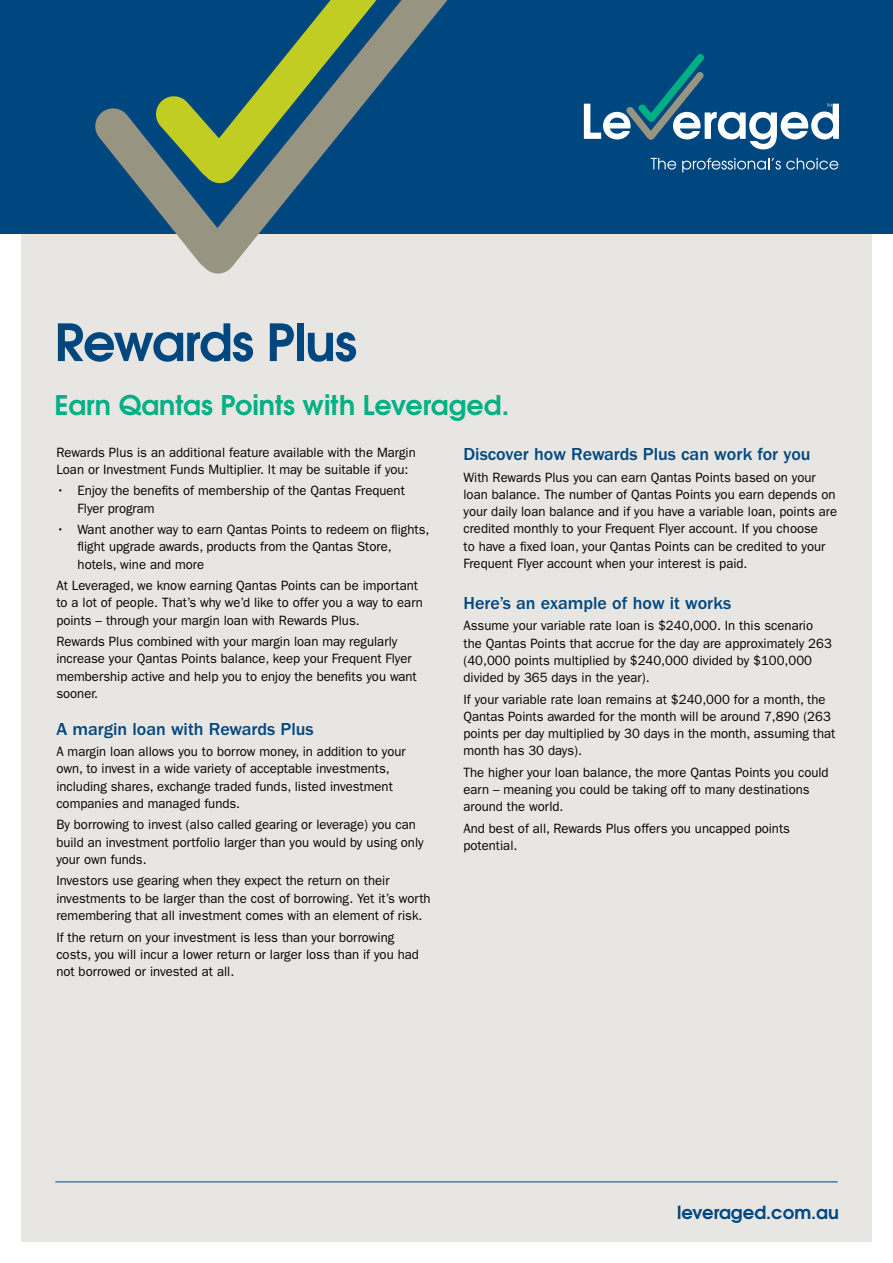
<style>
.page{position:relative;width:893px;height:1263px;background:#fff}
.page>*{position:absolute;margin:0;border:0;box-sizing:border-box;transform-origin:0 0}
.t1{font:700 51px "Te X Gyre Adventor";letter-spacing:-.02em;color:#00467f}
.t2{font:700 27px "Te X Gyre Adventor";color:#00b085}
.t3{font:500 18px "Franklin Gothic";color:#00467f}
.t4{font:700 18px "Te X Gyre Adventor";color:#00467f}
.t5{font:13.5px/17.2px "Franklin Gothic";color:#000}
</style>
<div class="page">
<div style="left:21px;top:21px;width:851px;height:1221px;background:#e8e6e2"></div>
<hr style="left:55px;top:1181px;width:783px;height:1px;background:#00467f">
<div style="left:0;top:0;width:893px;height:234px;background:#00467f"></div>
<svg style="left:206px;top:183px;width:94px;height:91px"></svg>
<svg style="left:235px;top:0;width:213px;height:183px"></svg>
<svg style="left:95px;top:96px;width:140px;height:173px"></svg>
<svg style="left:651px;top:158px;width:25px;height:12px"></svg>
<svg style="left:682px;top:158px;width:156px;height:14px"></svg>
<svg style="left:584px;top:54px;width:255px;height:95px"></svg>
<h1 class="t1" style="left:54px;top:298px;width:304px">Rewards Plus</h1>
<h2 class="t2" style="left:54px;top:382px;width:456px">Earn Qantas Points with Leveraged.</h2>
<p class="t5" style="left:56px;top:443px;width:361px">Rewards Plus is an additional feature available with the Margin<br>Loan or Investment Funds Multiplier. It may be suitable if you:</p>
<p class="t5" style="left:78px;top:482px;width:329px;text-indent:-21px">• Enjoy the benefits of membership of the Qantas Frequent<br>Flyer program</p>
<p class="t5" style="left:78px;top:521px;width:353px;text-indent:-21px">• Want another way to earn Qantas Points to redeem on flights, flight upgrade awards, products from the Qantas Store, hotels, wine and more</p>
<p class="t5" style="left:56px;top:577px;width:368px">At Leveraged, we know earning Qantas Points can be important to a lot of people. That’s why we’d like to offer you a way to earn points – through your margin loan with Rewards Plus.</p>
<p class="t5" style="left:56px;top:633px;width:362px">Rewards Plus combined with your margin loan may regularly increase your Qantas Points balance, keep your Frequent Flyer membership active and help you to enjoy the benefits you want sooner.</p>
<h3 class="t3" style="left:56px;top:719px;width:259px">A margin loan with Rewards Plus</h3>
<p class="t5" style="left:56px;top:743px;width:351px">A margin loan allows you to borrow money, in addition to your own, to invest in a wide variety of acceptable investments, including shares, exchange traded funds, listed investment companies and managed funds.</p>
<p class="t5" style="left:56px;top:816px;width:369px">By borrowing to invest (also called gearing or leverage) you can build an investment portfolio larger than you would by using only your own funds.</p>
<p class="t5" style="left:56px;top:872px;width:376px">Investors use gearing when they expect the return on their investments to be larger than the cost of borrowing. Yet it’s worth remembering that all investment comes with an element of risk.</p>
<p class="t5" style="left:56px;top:928px;width:364px">If the return on your investment is less than your borrowing costs, you will incur a lower return or larger loss than if you had not borrowed or invested at all.</p>
<h3 class="t3" style="left:463px;top:444px;width:349px">Discover how Rewards Plus can work for you</h3>
<p class="t5" style="left:463px;top:468px;width:375px">With Rewards Plus you can earn Qantas Points based on your loan balance. The number of Qantas Points you earn depends on your daily loan balance and if you have a variable loan, points are credited monthly to your Frequent Flyer account. If you choose<br>to have a fixed loan, your Qantas Points can be credited to your Frequent Flyer account when your interest is paid.</p>
<h3 class="t3" style="left:463px;top:593px;width:269px">Here’s an example of how it works</h3>
<p class="t5" style="left:463px;top:617px;width:370px">Assume your variable rate loan is $240,000. In this scenario the Qantas Points that accrue for the day are approximately 263 (40,000 points multiplied by $240,000 divided by $100,000 divided by 365 days in the year).</p>
<p class="t5" style="left:463px;top:690px;width:373px">If your variable rate loan remains at $240,000 for a month, the Qantas Points awarded for the month will be around 7,890 (263 points per day multiplied by 30 days in the month, assuming that month has 30 days).</p>
<p class="t5" style="left:463px;top:764px;width:367px">The higher your loan balance, the more Qantas Points you could earn – meaning you could be taking off to many destinations around the world.</p>
<p class="t5" style="left:463px;top:820px;width:328px">And best of all, Rewards Plus offers you uncapped points potential.</p>
<h3 class="t4" style="left:677px;top:1197px;width:163px">leveraged.com.au</h3>
</div>
